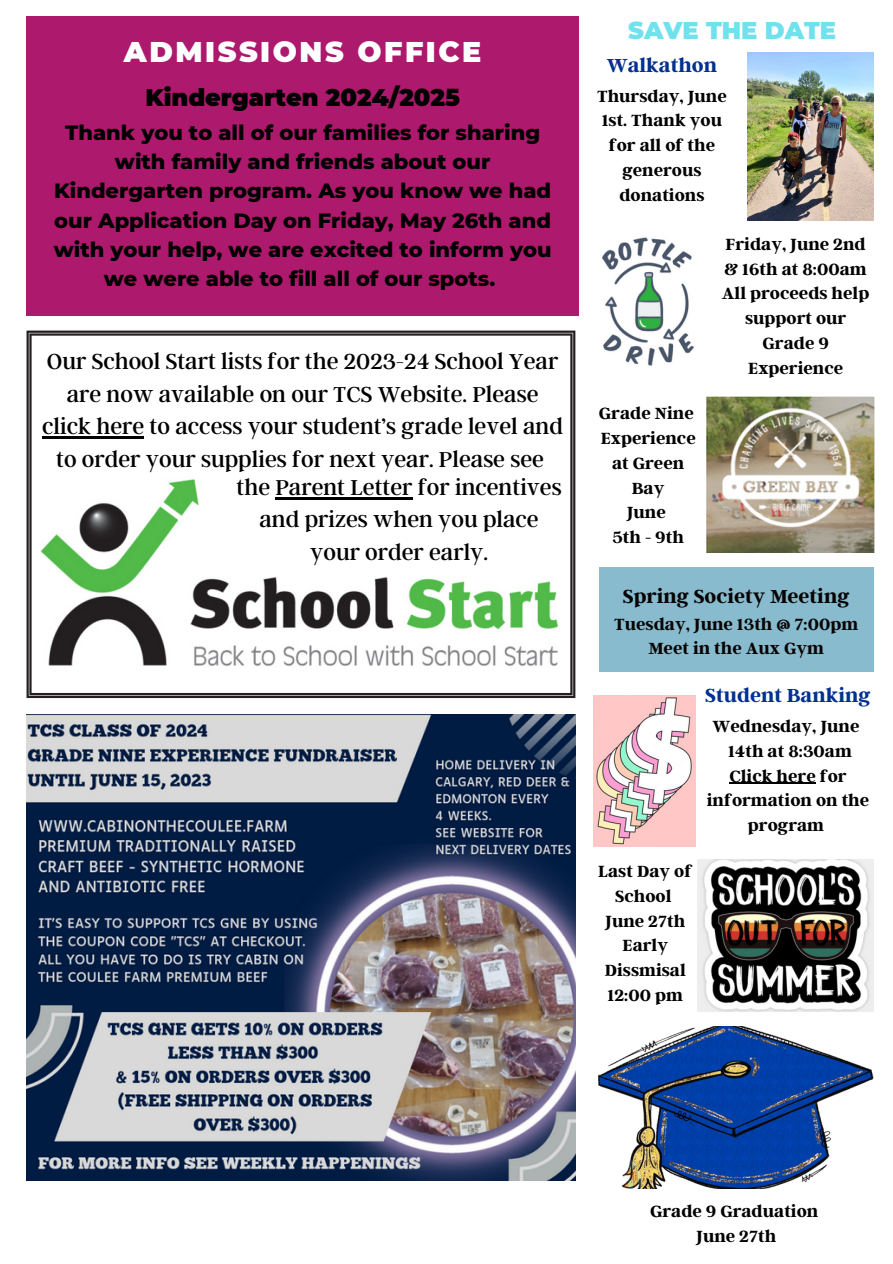
<style>
.page{position:relative;width:893px;height:1264px;background:#fff}
.page>*{position:absolute;margin:0;border:0;box-sizing:border-box;transform-origin:0 0}
.t1{font:900 28.5px "Montserrat";letter-spacing:.09em;color:#fff}
.t2{font:900 24.15px "Montserrat";color:#70e2ed}
.t3{font:24px/32.5px "Argent CF";color:#000;text-align:center}
.t4{font:900 24px "Montserrat";color:#000}
.t5{font:800 21px/29.2px "Montserrat";color:#000;text-align:center}
.t6{font:700 21px "Argent CF";color:#02308f}
.t7{font:700 21px "Argent CF";color:#070404}
.t8{font:700 18px/24.8px "Argent CF";color:#000;text-align:center}
.t9{font:700 18px "Argent CF";color:#070404}
</style>
<div class="page">
<img style="left:602px;top:237px;width:93px;height:129px">
<img style="left:593px;top:695px;width:102px;height:151px">
<div style="left:27px;top:16px;width:551px;height:300px;background:#ad196d"></div>
<svg style="left:27px;top:330px;width:548px;height:368px"></svg>
<img style="left:32px;top:472px;width:533px;height:204px">
<img style="left:748px;top:53px;width:125px;height:167px">
<img style="left:706px;top:396px;width:168px;height:157px">
<img style="left:598px;top:1026px;width:276px;height:162px">
<img style="left:697px;top:859px;width:176px;height:152px">
<div style="left:599px;top:567px;width:274px;height:105px;background:#88bbcd"></div>
<hr style="left:729px;top:782px;width:86px;height:2px;background:#000">
<hr style="left:42px;top:436px;width:54px;height:3px;background:#000">
<hr style="left:96px;top:436px;width:48px;height:3px;background:#000">
<hr style="left:275px;top:497px;width:137px;height:2px;background:#000">
<img style="left:26px;top:715px;width:549px;height:465px">
<p class="t1" style="left:124px;top:35px;width:359px">ADMISSIONS OFFICE</p>
<p class="t2" style="left:628px;top:15px;width:209px">SAVE THE DATE</p>
<p class="t6" style="left:606px;top:51px;width:112px">Walkathon</p>
<p class="t4" style="left:145px;top:83px;width:316px">Kindergarten 2024/2025</p>
<p class="t8" style="left:597px;top:83px;width:131px">Thursday, June<br>1st. Thank you for all of the generous donations</p>
<p class="t5" style="left:54px;top:118px;width:499px">Thank you to all of our families for sharing with family and friends about our Kindergarten program. As you know we had our Application Day on Friday, May 26th and with your help, we are excited to inform you we were able to fill all of our spots.</p>
<p class="t8" style="left:724px;top:231px;width:144px;text-align:left">Friday, June 2nd &amp; 16th at 8:00am</p>
<p class="t8" style="left:722px;top:280px;width:149px">All proceeds help support our<br>Grade 9<br>Experience</p>
<p class="t3" style="left:42px;top:344px;width:522px">Our School Start lists for the 2023-24 School Year are now available on our TCS Website. Please click here to access your student’s grade level and to order your supplies for next year. Please see</p>
<p class="t3" style="left:236px;top:469px;width:326px">the Parent Letter for incentives and prizes when you place your order early.</p>
<p class="t8" style="left:599px;top:400px;width:96px">Grade Nine</p>
<p class="t8" style="left:600px;top:425px;width:97px">Experience at Green<br>Bay</p>
<p class="t8" style="left:626px;top:499px;width:41px">June</p>
<p class="t8" style="left:612px;top:524px;width:73px">5th - 9th</p>
<p class="t7" style="left:622px;top:582px;width:228px">Spring Society Meeting</p>
<p class="t9" style="left:614px;top:612px;width:246px">Tuesday, June 13th @ 7:00pm</p>
<p class="t9" style="left:648px;top:637px;width:177px">Meet in the Aux Gym</p>
<p class="t6" style="left:705px;top:682px;width:167px">Student Banking</p>
<p class="t8" style="left:598px;top:858px;width:96px">Last Day of<br>School</p>
<p class="t8" style="left:605px;top:907px;width:82px">June 27th</p>
<p class="t8" style="left:604px;top:932px;width:83px">Early<br>Dissmisal<br>12:00 pm</p>
<p class="t8" style="left:712px;top:713px;width:148px">Wednesday, June<br>14th at 8:30am</p>
<p class="t8" style="left:706px;top:762px;width:164px">Click here for information on the program</p>
<p class="t8" style="left:650px;top:1197px;width:170px">Grade 9 Graduation</p>
<p class="t8" style="left:696px;top:1222px;width:82px">June 27th</p>
</div>
